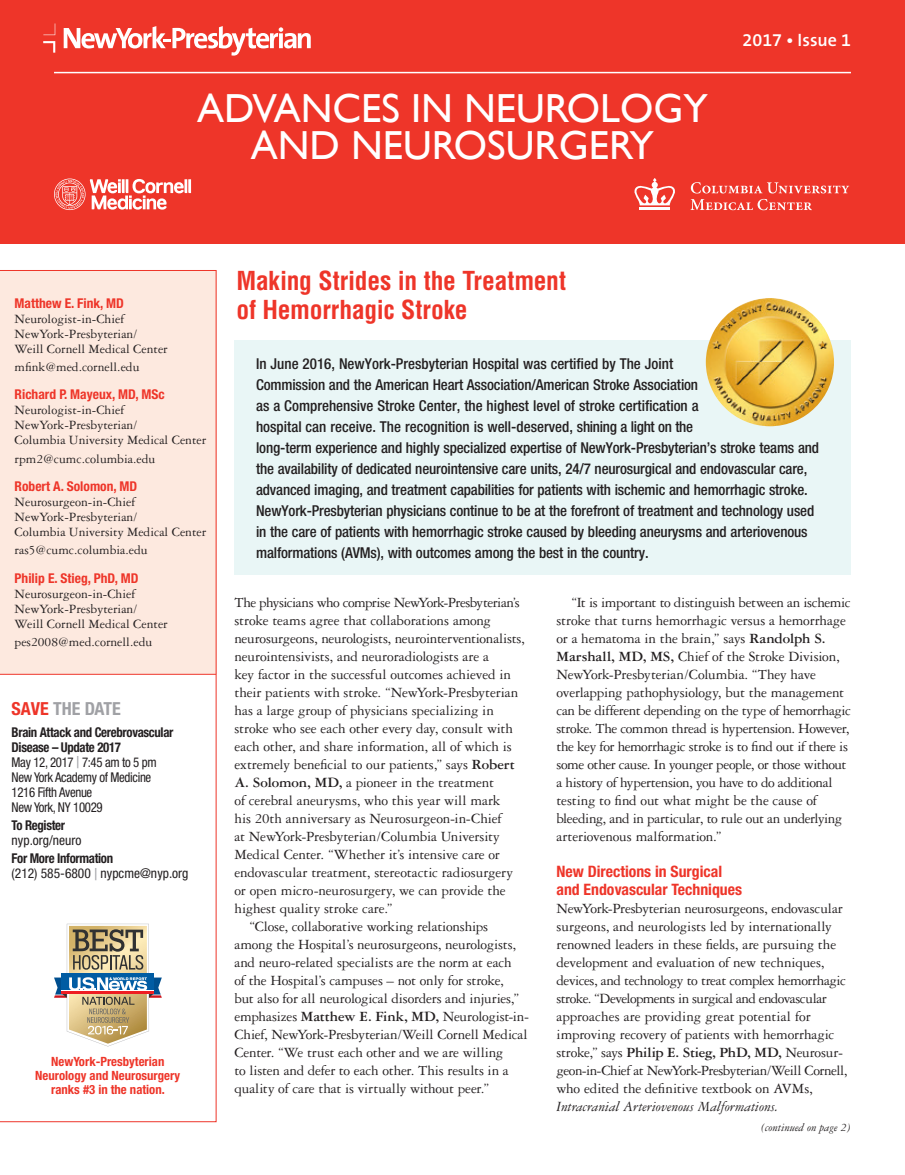
<style>
.page{position:relative;width:905px;height:1175px;background:#fff}
.page>*{position:absolute;margin:0;border:0;box-sizing:border-box;transform-origin:0 0}
.t1{font:40.5px/37.5px "Gill Sans";color:#fff;text-align:center}
.t2{font:700 condensed 25.5px/28.5px "Helvetica";letter-spacing:-.01em;color:#ee3529}
.t3{font:600 18px "The Sans B6";color:#fff}
.t4{font:700 condensed 18px "Helvetica Neue";color:#a0a1a5}
.t5{font:700 condensed 15.75px/18px "Helvetica Neue";color:#ee3529}
.t6{font:15px/18px "Garamond Three";letter-spacing:-.015em;color:#231f20}
.t7{font:500 condensed 15px/21px "Helvetica Neue";letter-spacing:-.01em;color:#231f20}
.t8{font:15px "Garamond Three";letter-spacing:-.04em;color:#231f20}
.t9{font:italic 15px "Garamond Three";color:#231f20}
.t10{font:13.5px/15px "Garamond Three";color:#231f20}
.t11{font:condensed 13.5px/15px "Helvetica Neue";letter-spacing:-.025em;color:#231f20;scale:.95 1}
.t12{font:700 condensed 13.5px "Helvetica Neue";color:#ee3529}
.t13{font:condensed 13.5px/15px "Helvetica Neue";color:#231f20}
.t14{font:700 condensed 13.5px "Helvetica Neue";letter-spacing:-.025em;color:#231f20;scale:.95 1}
.t15{font:700 condensed 12.75px/14.2px "Helvetica Neue";color:#ee3529;text-align:center}
.t16{font:italic 12px "Garamond Three";color:#231f20}
.s1{color:#ee3529}
.s2{font-weight:700}
.s3{font-size:16.5px;color:#a0a1a5}
</style>
<div class="page">
<div style="left:0;top:270px;width:216px;height:404px;background:#fde9df"></div>
<hr style="left:0;top:674px;width:216px;height:1px;background:#ee3529">
<svg style="left:54px;top:923px;width:108px;height:123px"></svg>
<div style="left:0;top:0;width:904px;height:243px;background:#ee3529"></div>
<svg style="left:43px;top:41px;width:12px;height:12px"></svg>
<svg style="left:43px;top:23px;width:12px;height:12px"></svg>
<svg style="left:64px;top:26px;width:247px;height:30px"></svg>
<svg style="left:54px;top:178px;width:137px;height:32px"></svg>
<hr style="left:54px;top:72px;width:796px;height:1px;background:#fff">
<div style="left:234px;top:340px;width:616px;height:234px;background:#e9f6f6"></div>
<img style="left:705px;top:298px;width:129px;height:128px;border-radius:64px">
<svg style="left:690px;top:182px;width:159px;height:11px"></svg>
<svg style="left:690px;top:199px;width:121px;height:11px"></svg>
<hr style="left:639px;top:207px;width:30px;height:3px;background:#fdfefe">
<svg style="left:634px;top:178px;width:41px;height:27px"></svg>
<h1 class="t1" style="left:197px;top:89px;width:512px">ADVANCES IN NEUROLOGY<br>AND NEUROSURGERY</h1>
<p class="t3" style="left:742px;top:30px;width:110px">2017 • Issue 1</p>
<p class="t12" style="left:15px;top:295px;width:111px">Matthew E. Fink, MD</p>
<p class="t10" style="left:15px;top:311px;width:155px">Neurologist-in-Chief<br>NewYork-Presbyterian/<br>Weill Cornell Medical Center</p>
<p class="t10" style="left:15px;top:359px;width:126px">mfink@med.cornell.edu</p>
<p class="t12" style="left:15px;top:386px;width:152px">Richard P. Mayeux, MD, MSc</p>
<p class="t10" style="left:15px;top:403px;width:193px">Neurologist-in-Chief<br>NewYork-Presbyterian/<br>Columbia University Medical Center</p>
<p class="t10" style="left:15px;top:451px;width:142px">rpm2@cumc.columbia.edu</p>
<p class="t12" style="left:15px;top:478px;width:124px">Robert A. Solomon, MD</p>
<p class="t10" style="left:15px;top:494px;width:193px">Neurosurgeon-in-Chief<br>NewYork-Presbyterian/<br>Columbia University Medical Center</p>
<p class="t10" style="left:15px;top:543px;width:135px">ras5@cumc.columbia.edu</p>
<p class="t12" style="left:15px;top:570px;width:126px">Philip E. Stieg, PhD, MD</p>
<p class="t10" style="left:15px;top:586px;width:155px">Neurosurgeon-in-Chief<br>NewYork-Presbyterian/<br>Weill Cornell Medical Center</p>
<p class="t10" style="left:15px;top:634px;width:139px">pes2008@med.cornell.edu</p>
<p class="t4" style="left:12px;top:697px;width:111px"><span class="s1">SAVE</span> THE DATE</p>
<p class="t11" style="left:12px;top:724px;width:172px"><span class="s2">Brain Attack and Cerebrovascular<br>Disease – Update 2017<br></span>May 12, 2017 <span class="s3">|</span> 7:45 am to 5 pm<br>New York Academy of Medicine<br>1216 Fifth Avenue<br>New York, NY 10029</p>
<p class="t14" style="left:12px;top:817px;width:58px">To Register</p>
<p class="t13" style="left:12px;top:832px;width:71px">nyp.org/neuro</p>
<p class="t13" style="left:12px;top:850px;width:178px"><span class="s2">For More Information<br></span>(212) 585-6800 <span class="s3">|</span> nypcme@nyp.org</p>
<p class="t15" style="left:35px;top:1053px;width:146px">NewYork-Presbyterian<br>Neurology and Neurosurgery ranks #3 in the nation.</p>
<h2 class="t2" style="left:236px;top:267px;width:331px">Making Strides in the Treatment of Hemorrhagic Stroke</h2>
<p class="t7" style="left:256px;top:352px;width:564px">In June 2016, NewYork-Presbyterian Hospital was certified by The Joint<br>Commission and the American Heart Association/American Stroke Association<br>as a Comprehensive Stroke Center, the highest level of stroke certification a<br>hospital can receive. The recognition is well-deserved, shining a light on the<br>long-term experience and highly specialized expertise of NewYork-Presbyterian’s stroke teams and the availability of dedicated neurointensive care units, 24/7 neurosurgical and endovascular care, advanced imaging, and treatment capabilities for patients with ischemic and hemorrhagic stroke.<br>NewYork-Presbyterian physicians continue to be at the forefront of treatment and technology used in the care of patients with hemorrhagic stroke caused by bleeding aneurysms and arteriovenous malformations (AVMs), with outcomes among the best in the country.</p>
<p class="t6" style="left:556px;top:594px;width:296px;text-indent:15px">“It is important to distinguish between an ischemic stroke that turns hemorrhagic versus a hemorrhage or a hematoma in the brain,” says <span class="s2">Randolph S.<br>Marshall, MD, MS,</span> Chief of the Stroke Division, NewYork-Presbyterian/Columbia. “They have overlapping pathophysiology, but the management can be different depending on the type of hemorrhagic stroke. The common thread is hypertension. However, the key for hemorrhagic stroke is to find out if there is some other cause. In younger people, or those without a history of hypertension, you have to do additional testing to find out what might be the cause of bleeding, and in particular, to rule out an underlying arteriovenous malformation.”</p>
<p class="t5" style="left:556px;top:862px;width:187px">New Directions in Surgical and Endovascular Techniques</p>
<p class="t6" style="left:556px;top:900px;width:292px">NewYork-Presbyterian neurosurgeons, endovascular surgeons, and neurologists led by internationally renowned leaders in these fields, are pursuing the development and evaluation of new techniques, devices, and technology to treat complex hemorrhagic stroke. “Developments in surgical and endovascular approaches are providing great potential for improving recovery of patients with hemorrhagic stroke,” says <span class="s2">Philip E. Stieg, PhD, MD,</span> Neurosur&shy;geon-in-Chief at NewYork-Presbyterian/Weill Cornell, who edited the definitive textbook on AVMs,</p>
<p class="t9" style="left:556px;top:1099px;width:223px">Intracranial Arteriovenous Malformations.</p>
<p class="t16" style="left:761px;top:1121px;width:91px">(continued on page 2)</p>
<p class="t8" style="left:234px;top:594px;width:287px">The physicians who comprise NewYork-Presbyterian’s</p>
<p class="t6" style="left:234px;top:612px;width:258px">stroke teams agree that collaborations among</p>
<p class="t6" style="left:234px;top:630px;width:292px">neurosurgeons, neurologists, neurointerventionalists,</p>
<p class="t6" style="left:234px;top:648px;width:256px">neurointensivists, and neuroradiologists are a</p>
<p class="t6" style="left:234px;top:666px;width:278px">key factor in the successful outcomes achieved in</p>
<p class="t6" style="left:234px;top:684px;width:285px">their patients with stroke. “NewYork-Presbyterian</p>
<p class="t6" style="left:234px;top:702px;width:261px">has a large group of physicians specializing in</p>
<p class="t6" style="left:234px;top:720px;width:280px">stroke who see each other every day, consult with</p>
<p class="t6" style="left:234px;top:738px;width:279px">each other, and share information, all of which is</p>
<p class="t6" style="left:234px;top:756px;width:282px">extremely beneficial to our patients,” says <span class="s2">Robert</span></p>
<p class="t6" style="left:234px;top:774px;width:261px"><span class="s2">A. Solomon, MD,</span> a pioneer in the treatment</p>
<p class="t6" style="left:234px;top:792px;width:267px">of cerebral aneurysms, who this year will mark</p>
<p class="t6" style="left:234px;top:810px;width:269px">his 20th anniversary as Neurosurgeon-in-Chief</p>
<p class="t6" style="left:234px;top:828px;width:267px">at NewYork-Presbyterian/Columbia University</p>
<p class="t6" style="left:234px;top:846px;width:267px">Medical Center. “Whether it’s intensive care or</p>
<p class="t6" style="left:234px;top:864px;width:280px">endovascular treatment, stereotactic radiosurgery</p>
<p class="t6" style="left:234px;top:882px;width:272px">or open micro-neurosurgery, we can provide the</p>
<p class="t6" style="left:234px;top:900px;width:160px">highest quality stroke care.”</p>
<p class="t6" style="left:249px;top:918px;width:240px">“Close, collaborative working relationships</p>
<p class="t6" style="left:234px;top:936px;width:283px">among the Hospital’s neurosurgeons, neurologists,</p>
<p class="t6" style="left:234px;top:954px;width:279px">and neuro-related specialists are the norm at each</p>
<p class="t6" style="left:234px;top:972px;width:271px">of the Hospital’s campuses – not only for stroke,</p>
<p class="t6" style="left:234px;top:990px;width:286px">but also for all neurological disorders and injuries,”</p>
<p class="t6" style="left:234px;top:1008px;width:296px">emphasizes <span class="s2">Matthew E. Fink, MD,</span> Neurologist-in-</p>
<p class="t6" style="left:234px;top:1026px;width:294px">Chief, NewYork-Presbyterian/Weill Cornell Medical</p>
<p class="t6" style="left:234px;top:1044px;width:270px">Center. “We trust each other and we are willing</p>
<p class="t6" style="left:234px;top:1062px;width:275px">to listen and defer to each other. This results in a</p>
<p class="t6" style="left:234px;top:1080px;width:256px">quality of care that is virtually without peer.”</p>
</div>
